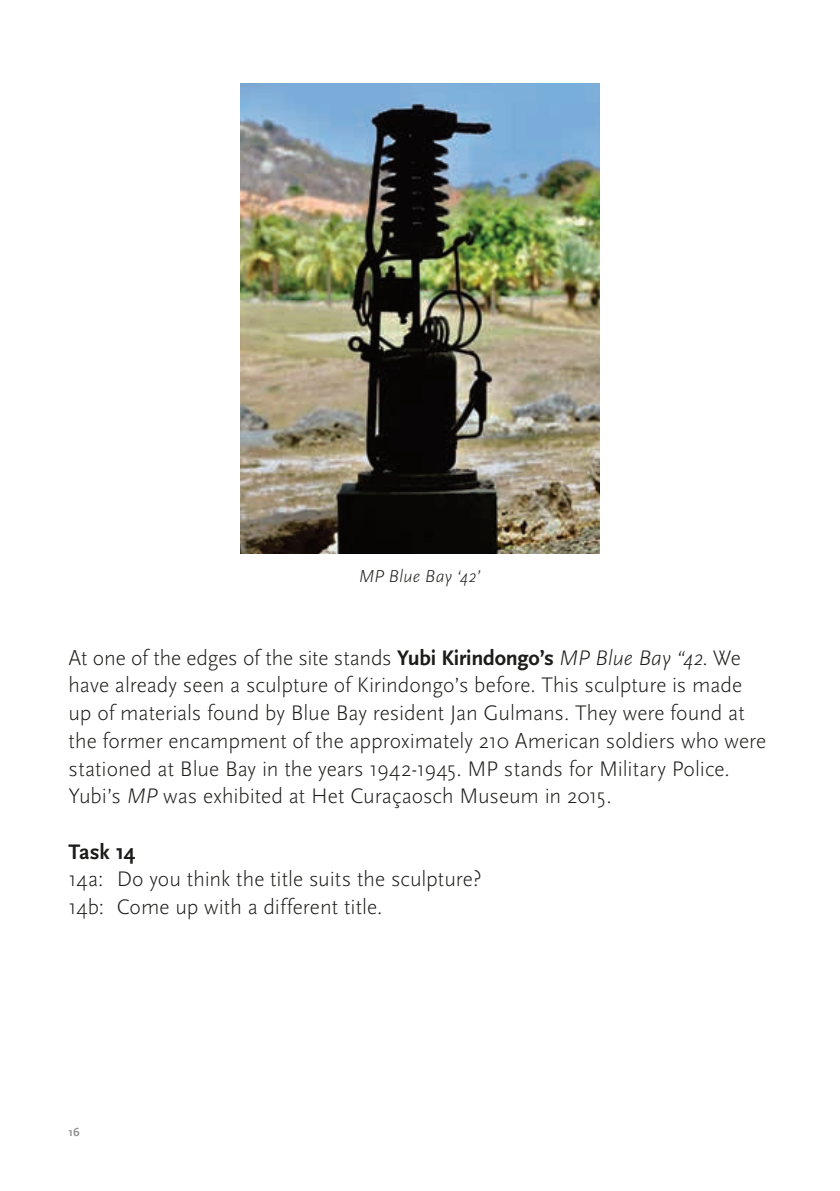
<style>
.page{position:relative;width:840px;height:1191px;background:#fff}
.page>*{position:absolute;margin:0;border:0;box-sizing:border-box;transform-origin:0 0}
.t1{font:300 22px/27.6px "Scala Sans Pro";color:#1c1c1a}
.t2{font:700 22px "Scala Sans Pro";color:#1c1c1a}
.t3{font:italic 300 18px "Scala Sans Pro";letter-spacing:.015em;color:#1c1c1a}
.t4{font:700 12px "Scala Sans Pro";color:#919192}
.s1{font-weight:700}
.s2{font-style:italic}
</style>
<div class="page">
<img style="left:240px;top:83px;width:359px;height:471px">
<p class="t3" style="left:358px;top:565px;width:123px">MP Blue Bay ‘42’</p>
<p class="t1" style="left:68px;top:644px;width:698px">At one of the edges of the site stands <span class="s1">Yubi Kirindongo’s</span> <span class="s2">MP Blue Bay “42</span>. We have already seen a sculpture of Kirindongo’s before. This sculpture is made up of materials found by Blue Bay resident Jan Gulmans. They were found at the former encampment of the approximately 210 American soldiers who were stationed at Blue Bay in the years 1942-1945. MP stands for Military Police.<br>Yubi’s <span class="s2">MP</span> was exhibited at Het Curaçaosch Museum in 2015.</p>
<p class="t2" style="left:68px;top:838px;width:68px">Task 14</p>
<p class="t1" style="left:68px;top:865px;width:414px">14a: Do you think the title suits the sculpture?<br>14b: Come up with a different title.</p>
<p class="t4" style="left:68px;top:1124px;width:13px">16</p>
</div>
